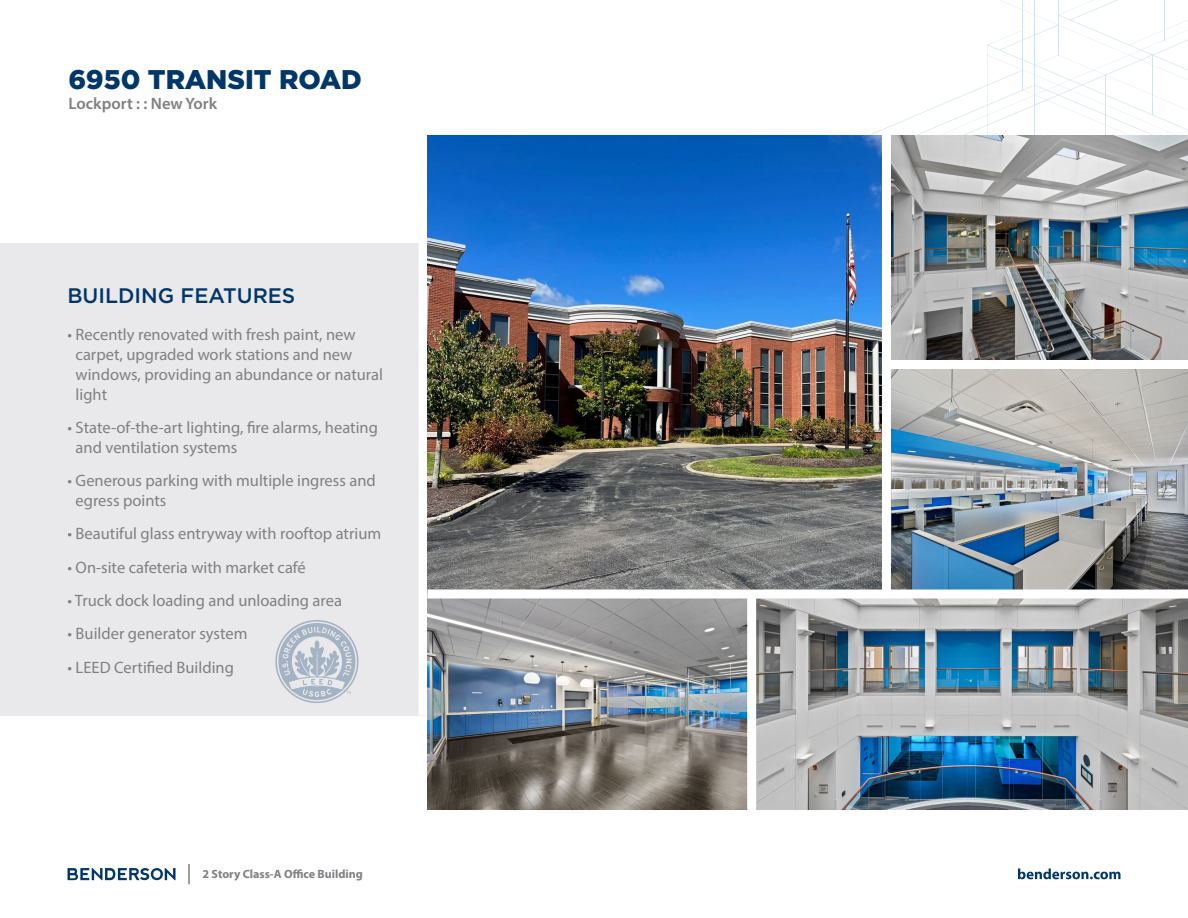
<style>
.page{position:relative;width:1188px;height:918px;background:#fff}
.page>*{position:absolute;margin:0;border:0;box-sizing:border-box;transform-origin:0 0}
.t1{font:900 27px "Gotham";color:#003768}
.t2{font:500 21px "Gotham";color:#003768}
.t3{font:16.5px/19.8px "Myriad Pro";color:#807f83}
.t4{font:600 16.5px "Myriad Pro";color:#807f83}
.t5{font:700 12px "Myriad Pro";color:#807f83}
.t6{font:5.1px "Arial";color:#003768}
</style>
<div class="page">
<svg style="left:68px;top:868px;width:108px;height:12px"></svg>
<svg style="left:1018px;top:868px;width:102px;height:11px"></svg>
<hr style="left:188px;top:864px;width:2px;height:20px;background:#807f83">
<img style="left:756px;top:598px;width:432px;height:212px">
<div style="left:0;top:243px;width:428px;height:473px;background:#e9e8ea"></div>
<svg style="left:869px;top:0;width:319px;height:135px"></svg>
<div style="left:418px;top:243px;width:10px;height:473px;background:#fff"></div>
<img style="left:427px;top:135px;width:455px;height:455px">
<img style="left:891px;top:135px;width:297px;height:225px">
<img style="left:891px;top:369px;width:297px;height:221px">
<img style="left:428px;top:598px;width:319px;height:212px">
<svg style="left:275px;top:620px;width:84px;height:83px"></svg>
<h1 class="t1" style="left:69px;top:61px;width:295px">6950 TRANSIT ROAD</h1>
<p class="t4" style="left:69px;top:93px;width:150px">Lockport : : New York</p>
<p class="t2" style="left:68px;top:282px;width:229px">BUILDING FEATURES</p>
<p class="t3" style="left:76px;top:325px;width:309px;text-indent:-8px">• Recently renovated with fresh paint, new carpet, upgraded work stations and new windows, providing an abundance or natural light</p>
<p class="t3" style="left:76px;top:418px;width:304px;text-indent:-8px">• State-of-the-art lighting, fire alarms, heating and ventilation systems</p>
<p class="t3" style="left:76px;top:471px;width:302px;text-indent:-8px">• Generous parking with multiple ingress and egress points</p>
<p class="t3" style="left:68px;top:524px;width:315px">• Beautiful glass entryway with rooftop atrium</p>
<p class="t3" style="left:68px;top:557px;width:240px">• On-site cafeteria with market café</p>
<p class="t3" style="left:68px;top:590px;width:276px">• Truck dock loading and unloading area</p>
<p class="t3" style="left:68px;top:624px;width:181px">• Builder generator system</p>
<p class="t3" style="left:68px;top:657px;width:168px">• LEED Certified Building</p>
<p class="t6" style="left:346px;top:690px;width:7px">™</p>
<p class="t5" style="left:202px;top:866px;width:162px">2 Story Class-A Office Building</p>
</div>
